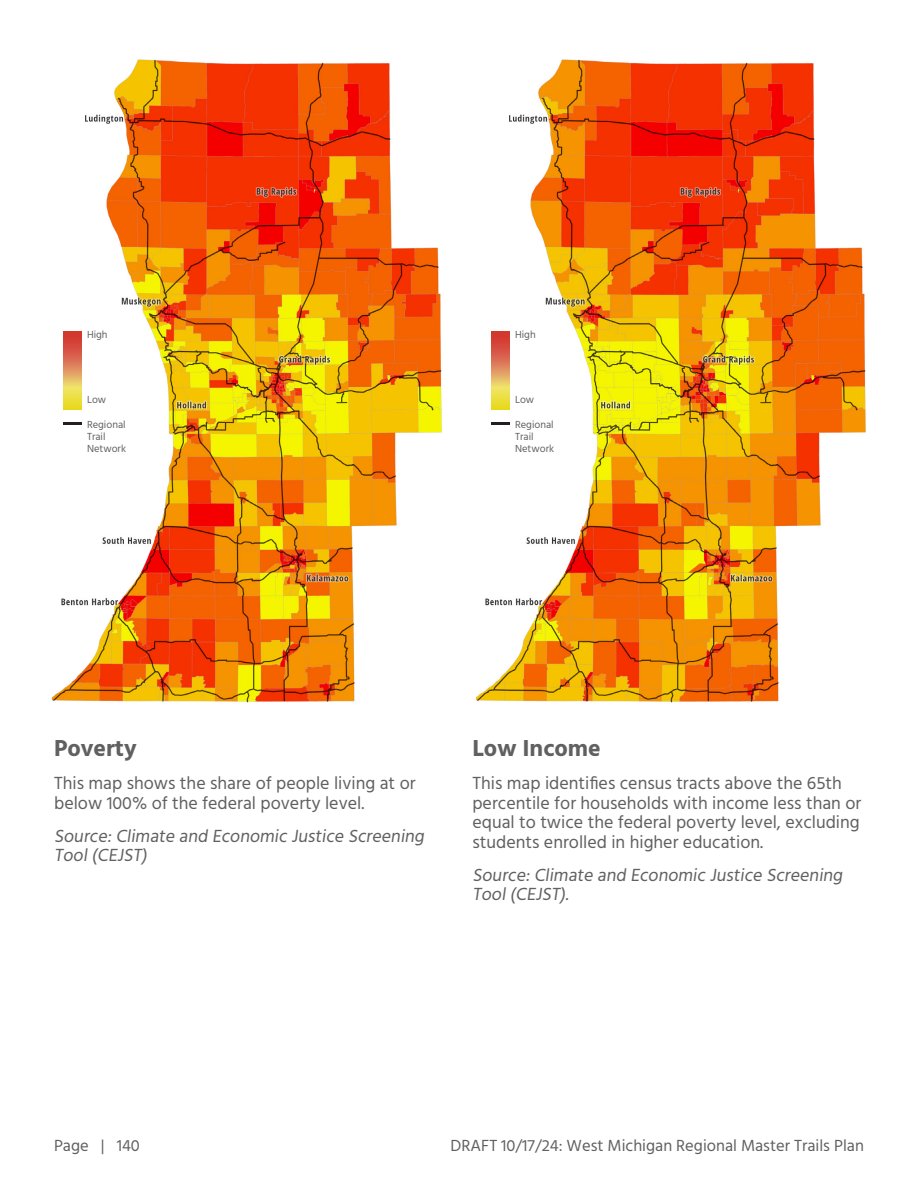
<style>
.page{position:relative;width:918px;height:1188px;background:#fff}
.page>*{position:absolute;margin:0;border:0;box-sizing:border-box;transform-origin:0 0}
.Body{font:700 23.7px "Hind";color:#606060}
.Body-2{font:18px/19.5px "Hind";color:#606060}
.t1{font:16.5px "Hind";color:#606060}
.Body-3{font:10.5px/12px "Hind";color:#606060}
</style>
<div class="page">
<img style="left:52px;top:59px;width:390px;height:644px">
<img style="left:476px;top:59px;width:390px;height:644px">
<div style="left:491px;top:331px;width:18px;height:55px;background:#d3382d"></div>
<svg style="left:491px;top:346px;width:18px;height:63px"></svg>
<div style="left:63px;top:331px;width:18px;height:55px;background:#d3382d"></div>
<svg style="left:63px;top:346px;width:18px;height:63px"></svg>
<hr style="left:491px;top:422px;width:18px;height:3px;background:#231f20">
<hr style="left:63px;top:422px;width:18px;height:3px;background:#231f20">
<p class="Body-3" style="left:87px;top:329px;width:22px">High</p>
<p class="Body-3" style="left:515px;top:329px;width:22px">High</p>
<p class="Body-3" style="left:87px;top:394px;width:21px">Low</p>
<p class="Body-3" style="left:515px;top:394px;width:21px">Low</p>
<p class="Body-3" style="left:87px;top:419px;width:41px">Regional<br>Trail<br>Network</p>
<p class="Body-3" style="left:515px;top:419px;width:41px">Regional<br>Trail<br>Network</p>
<p class="Body" style="left:54px;top:734px;width:84px">Poverty</p>
<p class="Body-2" style="left:54px;top:774px;width:363px">This map shows the share of people living at or below 100% of the federal poverty level.</p>
<p class="Body-2" style="left:54px;top:827px;width:375px">Source:Climate and Economic Justice Screening<br>Tool(CEJST)</p>
<p class="Body" style="left:472px;top:734px;width:130px">Low Income</p>
<p class="Body-2" style="left:472px;top:774px;width:390px">This map identifies census tracts above the 65th percentile for households with income less than or equal to twice the federal poverty level, excluding students enrolled in higher education.</p>
<p class="Body-2" style="left:472px;top:866px;width:375px">Source:Climate and Economic Justice Screening<br>Tool(CEJST).</p>
<p class="t1" style="left:54px;top:1135px;width:87px">Page | 140</p>
<p class="t1" style="left:451px;top:1135px;width:415px">DRAFT 10/17/24: West Michigan Regional Master Trails Plan</p>
</div>
